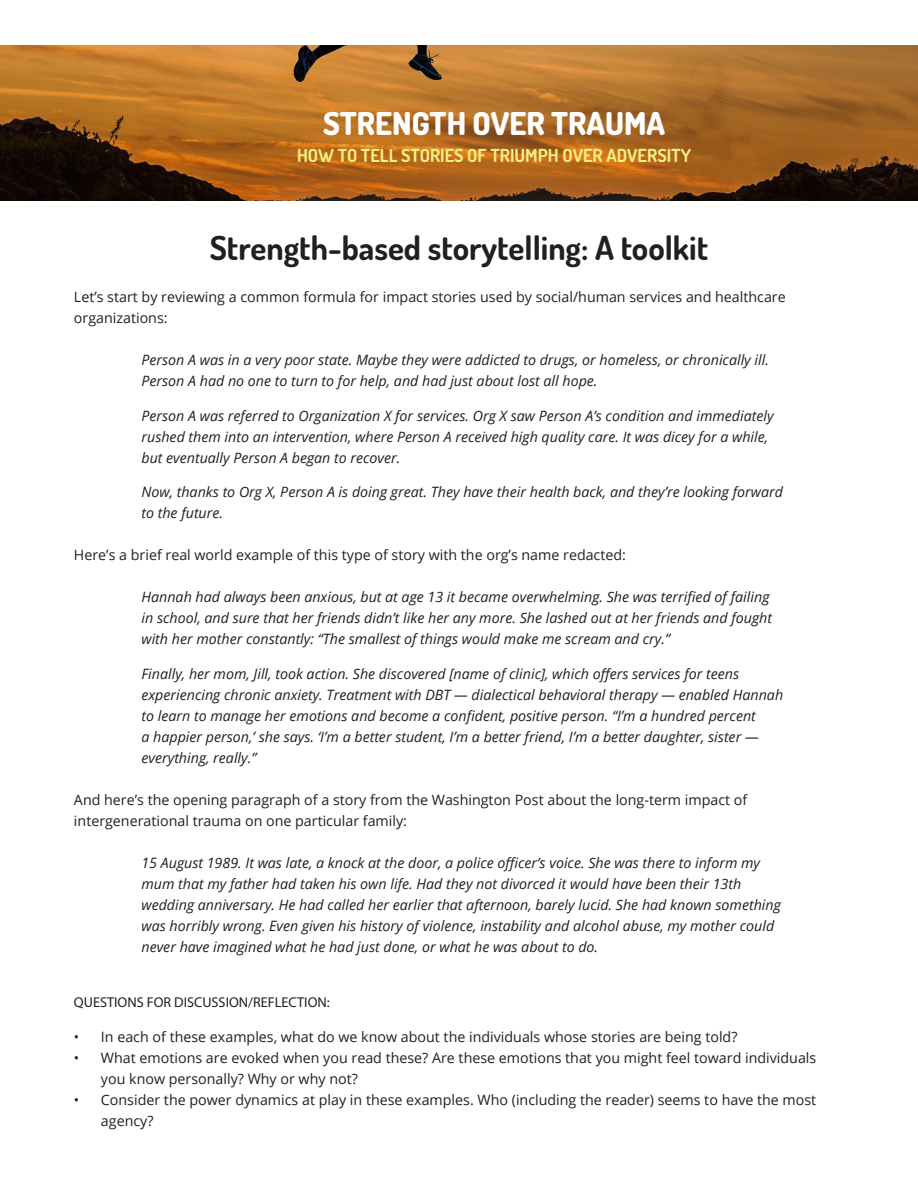
<style>
.page{position:relative;width:918px;height:1188px;background:#fff}
.page>*{position:absolute;margin:0;border:0;box-sizing:border-box;transform-origin:0 0}
.t1{font:700 33px "Dosis";color:#231f20}
.t2{font:800 31.5px "Dosis";color:#fff}
.t3{font:700 18px "Dosis";color:#f4f082}
.t4{font:italic 14.25px/21px "Open Sans";color:#231f20}
.t5{font:14.25px/21px "Open Sans";color:#231f20}
.t6{font:14.25px "Myriad Pro";color:#231f20}
</style>
<div class="page">
<svg style="left:0;top:46px;width:918px;height:155px;background:#9e6122"></svg>
<p class="t2" style="left:323px;top:103px;width:344px">STRENGTH OVER TRAUMA</p>
<p class="t3" style="left:297px;top:144px;width:396px">HOW TO TELL STORIES OF TRIUMPH OVER ADVERSITY</p>
<p class="t1" style="left:210px;top:227px;width:500px">Strength-based storytelling: A toolkit</p>
<p class="t5" style="left:74px;top:286px;width:713px">Let’s start by reviewing a common formula for impact stories used by social/human services and healthcare organizations:</p>
<p class="t4" style="left:141px;top:349px;width:629px">Person A was in a very poor state. Maybe they were addicted to drugs, or homeless, or chronically ill.<br>Person A had no one to turn to for help, and had just about lost all hope.</p>
<p class="t4" style="left:141px;top:405px;width:634px">Person A was referred to Organization X for services. Org X saw Person A’s condition and immediately rushed them into an intervention, where Person A received high quality care. It was dicey for a while, but eventually Person A began to recover.</p>
<p class="t4" style="left:141px;top:481px;width:643px">Now, thanks to Org X, Person A is doing great. They have their health back, and they’re looking forward to the future.</p>
<p class="t5" style="left:74px;top:544px;width:554px">Here’s a brief real world example of this type of story with the org’s name redacted:</p>
<p class="t4" style="left:141px;top:586px;width:632px">Hannah had always been anxious, but at age 13 it became overwhelming. She was terrified of failing in school, and sure that her friends didn’t like her any more. She lashed out at her friends and fought with her mother constantly: “The smallest of things would make me scream and cry.”</p>
<p class="t4" style="left:141px;top:663px;width:643px">Finally, her mom, Jill, took action. She discovered [name of clinic], which offers services for teens experiencing chronic anxiety. Treatment with DBT — dialectical behavioral therapy — enabled Hannah to learn to manage her emotions and become a confident, positive person. “I’m a hundred percent<br>a happier person,’ she says. ‘I’m a better student, I’m a better friend, I’m a better daughter, sister — everything, really.”</p>
<p class="t5" style="left:74px;top:789px;width:675px">And here’s the opening paragraph of a story from the Washington Post about the long-term impact of intergenerational trauma on one particular family:</p>
<p class="t4" style="left:141px;top:852px;width:641px">15 August 1989. It was late, a knock at the door, a police officer’s voice. She was there to inform my mum that my father had taken his own life. Had they not divorced it would have been their 13th wedding anniversary. He had called her earlier that afternoon, barely lucid. She had known something was horribly wrong. Even given his history of violence, instability and alcohol abuse, my mother could never have imagined what he had just done, or what he was about to do.</p>
<p class="t6" style="left:74px;top:994px;width:257px">QUESTIONS FOR DISCUSSION/REFLECTION:</p>
<p class="t5" style="left:74px;top:1026px;width:665px">• In each of these examples, what do we know about the individuals whose stories are being told?</p>
<p class="t5" style="left:101px;top:1047px;width:717px;text-indent:-27px">• What emotions are evoked when you read these? Are these emotions that you might feel toward individuals you know personally? Why or why not?</p>
<p class="t5" style="left:101px;top:1089px;width:717px;text-indent:-27px">• Consider the power dynamics at play in these examples. Who (including the reader) seems to have the most agency?</p>
</div>
